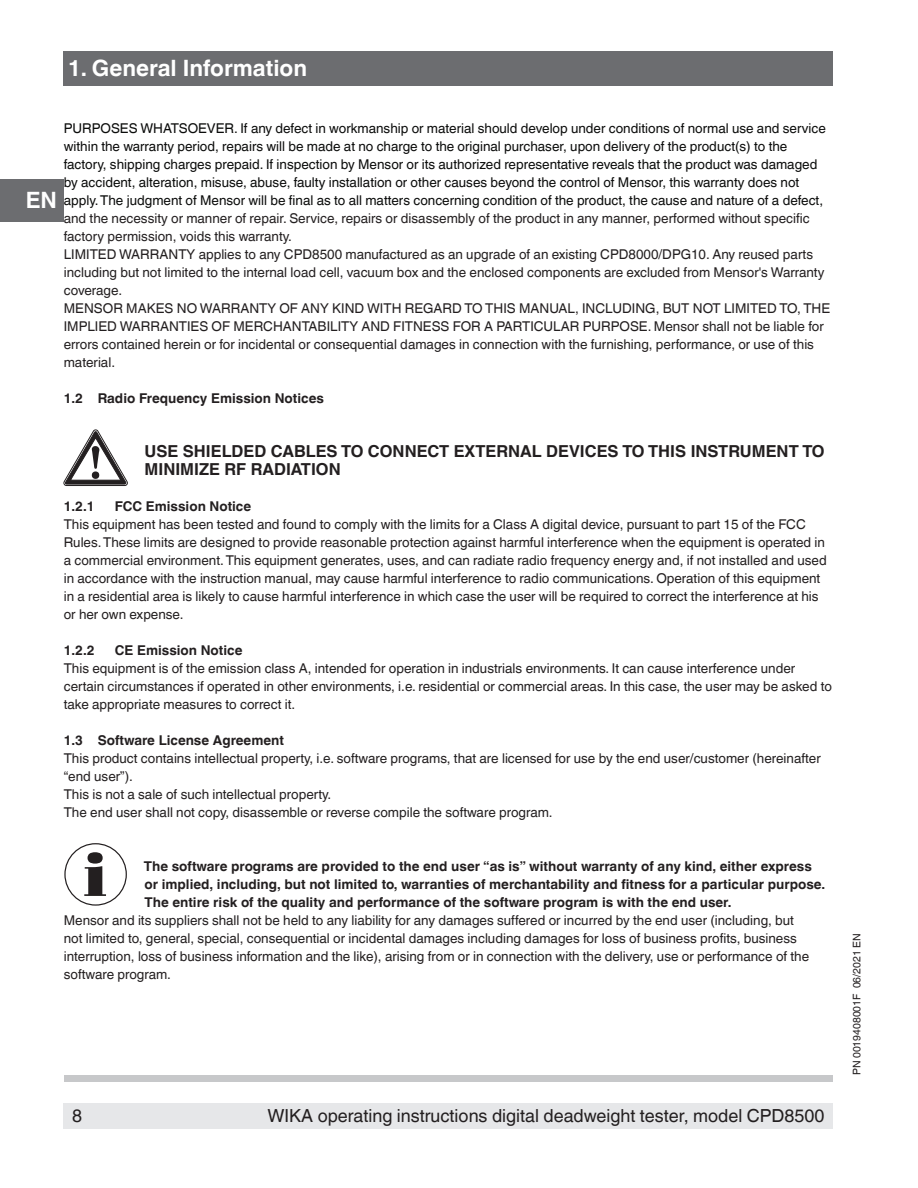
<style>
.page{position:relative;width:918px;height:1188px;background:#fff}
.page>*{position:absolute;margin:0;border:0;box-sizing:border-box;transform-origin:0 0}
.OI-Head{font:700 22.5px "Helvetica World";color:#fff}
.t1{font:18px "Helvetica World";color:#231f20}
.Danger-Symbol_Bold{font:700 16.5px/18px "Helvetica World";color:#231f20}
.Running_text{font:13.5px/18px "Helvetica World";color:#231f20}
.Running_text-2{font:13.5px/18px "Helvetica World";color:#0b0c0b}
.Danger-Symbol_Bold-2{font:700 13.5px/18px "Helvetica World";color:#231f20}
.t2{font:10.5px "Helvetica World";color:#231f20}
.s1{color:#231f20}
</style>
<div class="page">
<div style="left:64px;top:1103px;width:769px;height:25px;background:#e6e7e9"></div>
<div style="left:64px;top:51px;width:769px;height:34px;background:#6c6d70"></div>
<div style="left:0;top:179px;width:64px;height:42px;background:#6c6d70"></div>
<svg style="left:64px;top:430px;width:63px;height:56px"></svg>
<svg style="left:84px;top:852px;width:22px;height:44px"></svg>
<div style="left:64px;top:843px;width:63px;height:63px;border:1px solid #231f20;border-radius:50%"></div>
<div style="left:64px;top:1076px;width:769px;height:6px;background:#c7c8ca"></div>
<p class="OI-Head" style="left:68px;top:55px;width:241px">1. General Information</p>
<h1 class="OI-Head" style="left:26px;top:187px;width:33px">EN</h1>
<p class="Running_text-2" style="left:64px;top:119px;width:764px">PURPOSES WHATSOEVER. If any defect in workmanship or material should develop under conditions of normal use and service within the warranty period, repairs will be made at no charge to the original purchaser, upon delivery of the product(s) to the factory, shipping charges prepaid. If inspection by Mensor or its authorized representative reveals that the product was damaged by accident, alteration, misuse, abuse, faulty installation or other causes beyond the control of Mensor, this warranty does not apply. The judgment of Mensor will be final as to all matters concerning condition of the product, the cause and nature of a defect, <span class="s1">and the necessity or manner of repair. Service, repairs or disassembly of the product in any manner, performed without specific factory permission, voids this warranty.</span></p>
<p class="Running_text" style="left:64px;top:245px;width:762px">LIMITED WARRANTY applies to any CPD8500 manufactured as an upgrade of an existing CPD8000/DPG10. Any reused parts including but not limited to the internal load cell, vacuum box and the enclosed components are excluded from Mensor's Warranty coverage.</p>
<p class="Running_text" style="left:64px;top:299px;width:768px">MENSOR MAKES NO WARRANTY OF ANY KIND WITH REGARD TO THIS MANUAL, INCLUDING, BUT NOT LIMITED TO, THE IMPLIED WARRANTIES OF MERCHANTABILITY AND FITNESS FOR A PARTICULAR PURPOSE. Mensor shall not be liable for errors contained herein or for incidental or consequential damages in connection with the furnishing, performance, or use of this material.</p>
<p class="Danger-Symbol_Bold-2" style="left:64px;top:389px;width:262px">1.2 Radio Frequency Emission Notices</p>
<p class="Danger-Symbol_Bold" style="left:145px;top:442px;width:682px">USE SHIELDED CABLES TO CONNECT EXTERNAL DEVICES TO THIS INSTRUMENT TO<br>MINIMIZE RF RADIATION</p>
<p class="Danger-Symbol_Bold-2" style="left:64px;top:497px;width:32px">1.2.1</p>
<p class="Danger-Symbol_Bold-2" style="left:115px;top:497px;width:138px">FCC Emission Notice</p>
<p class="Running_text" style="left:64px;top:515px;width:765px">This equipment has been tested and found to comply with the limits for a Class A digital device, pursuant to part 15 of the FCC Rules. These limits are designed to provide reasonable protection against harmful interference when the equipment is operated in a commercial environment. This equipment generates, uses, and can radiate radio frequency energy and, if not installed and used in accordance with the instruction manual, may cause harmful interference to radio communications. Operation of this equipment in a residential area is likely to cause harmful interference in which case the user will be required to correct the interference at his or her own expense.</p>
<p class="Danger-Symbol_Bold-2" style="left:64px;top:641px;width:32px">1.2.2</p>
<p class="Danger-Symbol_Bold-2" style="left:115px;top:641px;width:129px">CE Emission Notice</p>
<p class="Running_text" style="left:64px;top:659px;width:770px">This equipment is of the emission class A, intended for operation in industrials environments. It can cause interference under certain circumstances if operated in other environments, i.e. residential or commercial areas. In this case, the user may be asked to take appropriate measures to correct it.</p>
<p class="Danger-Symbol_Bold-2" style="left:64px;top:731px;width:222px">1.3 Software License Agreement</p>
<p class="Running_text" style="left:64px;top:749px;width:759px">This product contains intellectual property, i.e. software programs, that are licensed for use by the end user/customer (hereinafter “end user”).</p>
<p class="Running_text" style="left:64px;top:785px;width:269px">This is not a sale of such intellectual property.</p>
<p class="Running_text" style="left:64px;top:803px;width:490px">The end user shall not copy, disassemble or reverse compile the software program.</p>
<p class="Danger-Symbol_Bold-2" style="left:144px;top:857px;width:683px">The software programs are provided to the end user “as is” without warranty of any kind, either express or implied, including, but not limited to, warranties of merchantability and fitness for a particular purpose.<br>The entire risk of the quality and performance of the software program is with the end user.</p>
<p class="Running_text" style="left:64px;top:911px;width:747px">Mensor and its suppliers shall not be held to any liability for any damages suffered or incurred by the end user (including, but not limited to, general, special, consequential or incidental damages including damages for loss of business profits, business interruption, loss of business information and the like), arising from or in connection with the delivery, use or performance of the software program.</p>
<h2 class="t1" style="left:72px;top:1105px;width:12px">8</h2>
<h2 class="t1" style="left:267px;top:1105px;width:559px">WIKA operating instructions digital deadweight tester, model CPD8500</h2>
<p class="t2" style="left:851px;top:1075px;width:143px;rotate:-90deg">PN 0019408001F 06/2021 EN</p>
</div>
